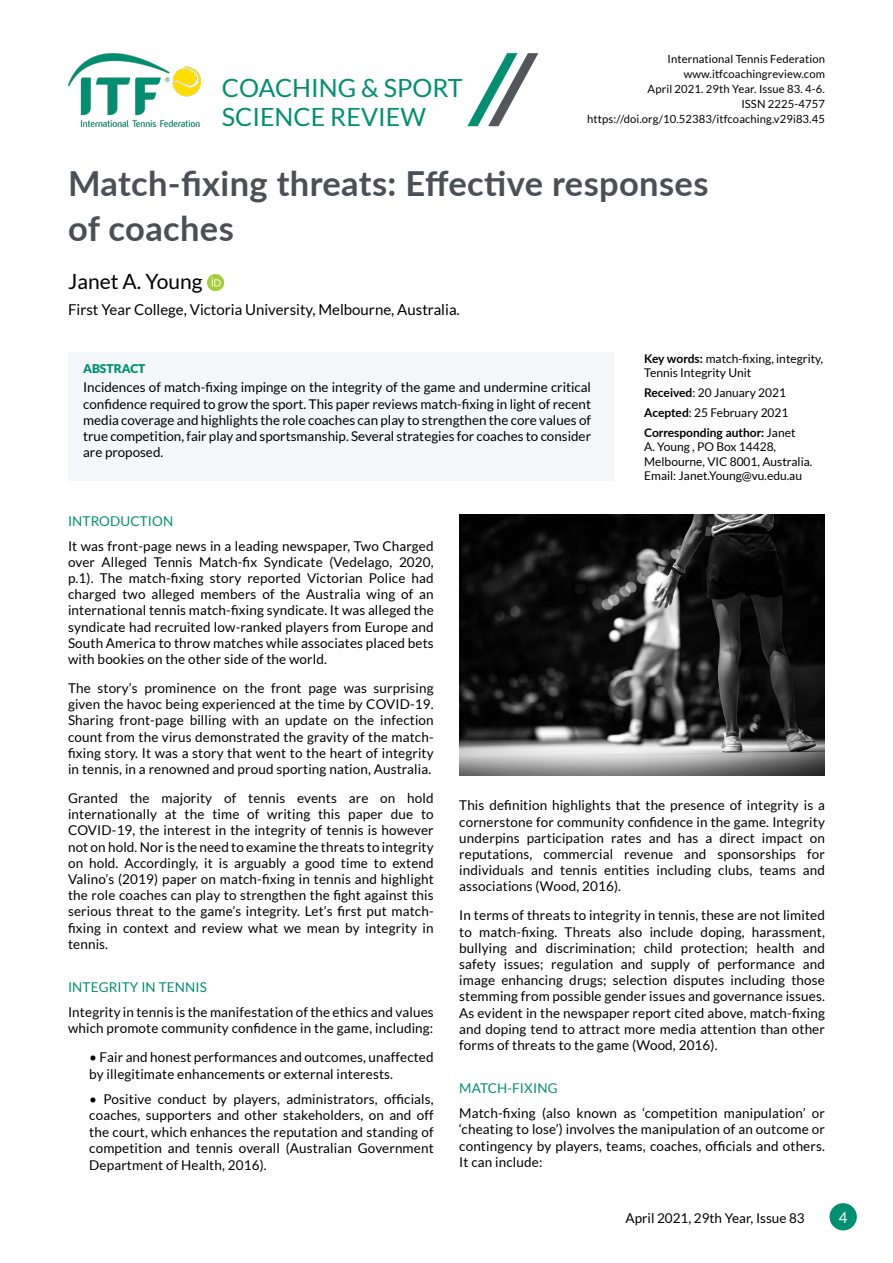
<style>
.page{position:relative;width:893px;height:1263px;background:#fff}
.page>*{position:absolute;margin:0;border:0;box-sizing:border-box;transform-origin:0 0}
.t1{font:700 34.5px/45px "Lato";letter-spacing:.01em;color:#4b5056}
.t2{font:25.05px/29px "Lato";color:#008f70}
.t3{font:21px "Lato";color:#000}
.t4{font:15px "Lato";color:#000}
.t5{font:15px "Lato";color:#fff}
.t6{font:13.5px/16.2px "Lato";letter-spacing:.01em;color:#000;text-align:justify}
.t7{font:13.5px "Lato";letter-spacing:.01em;color:#008f70}
.t8{font:13.35px/16px "Lato";color:#000;text-align:justify}
.t9{font:900 12.15px "Lato";color:#008f70}
.t10{font:12px/14.4px "Lato";color:#000}
.t11{font:700 12px/20px "Lato";color:#000}
.t12{font:11.25px/15px "Lato";letter-spacing:.01em;color:#000;text-align:right}
.s1{font-weight:700}
.s2{font-weight:400}
</style>
<div class="page">
<div style="left:829px;top:1203px;width:28px;height:27px;background:#008f70;border-radius:50%"></div>
<div style="left:68px;top:352px;width:546px;height:129px;background:#f4f7f9"></div>
<img style="left:207px;top:274px;width:16px;height:16px">
<img style="left:68px;top:53px;width:133px;height:73px">
<svg style="left:467px;top:53px;width:71px;height:73px"></svg>
<img style="left:459px;top:515px;width:366px;height:261px">
<h2 class="t2" style="left:222px;top:73px;width:242px">COACHING &amp; SPORT<br>SCIENCE REVIEW</h2>
<p class="t12" style="left:587px;top:51px;width:239px">International Tennis Federation www.itfcoachingreview.com<br>April 2021. 29th Year. Issue 83. 4-6.<br>ISSN 2225-4757 https://doi.org/10.52383/itfcoaching.v29i83.45</p>
<h1 class="t1" style="left:68px;top:159px;width:642px">Match-fixing threats: Effective responses of coaches</h1>
<h3 class="t3" style="left:68px;top:269px;width:136px">Janet A. Young</h3>
<p class="t4" style="left:68px;top:301px;width:393px">First Year College, Victoria University, Melbourne, Australia.</p>
<p class="t10" style="left:644px;top:351px;width:180px"><span class="s1">Key words:</span> match-fixing, integrity,<br>Tennis Integrity Unit</p>
<p class="t11" style="left:644px;top:382px;width:153px">Received<span class="s2">: 20 January 2021<br></span>Acepted<span class="s2">: 25 February 2021<br></span>Corresponding author: <span class="s2">Janet</span></p>
<p class="t10" style="left:644px;top:440px;width:170px">A. Young , PO Box 14428,<br>Melbourne, VIC 8001, Australia.<br>Email: Janet.Young@vu.edu.au</p>
<p class="t9" style="left:83px;top:361px;width:64px">ABSTRACT</p>
<p class="t8" style="left:83px;top:379px;width:509px">Incidences of match-fixing impinge on the integrity of the game and undermine critical confidence required to grow the sport. This paper reviews match-fixing in light of recent media coverage and highlights the role coaches can play to strengthen the core values of true competition, fair play and sportsmanship. Several strategies for coaches to consider are proposed.</p>
<p class="t7" style="left:68px;top:513px;width:107px">INTRODUCTION</p>
<p class="t6" style="left:68px;top:537px;width:367px">It was front-page news in a leading newspaper, Two Charged over Alleged Tennis Match-fix Syndicate (Vedelago, 2020, p.1). The match-fixing story reported Victorian Police had charged two alleged members of the Australia wing of an international tennis match-fixing syndicate. It was alleged the syndicate had recruited low-ranked players from Europe and South America to throw matches while associates placed bets with bookies on the other side of the world.</p>
<p class="t6" style="left:68px;top:680px;width:367px">The story’s prominence on the front page was surprising given the havoc being experienced at the time by COVID-19.<br>Sharing front-page billing with an update on the infection count from the virus demonstrated the gravity of the match&shy;fixing story. It was a story that went to the heart of integrity in tennis, in a renowned and proud sporting nation, Australia.</p>
<p class="t6" style="left:68px;top:790px;width:367px">Granted the majority of tennis events are on hold internationally at the time of writing this paper due to COVID-19, the interest in the integrity of tennis is however not on hold. Nor is the need to examine the threats to integrity on hold. Accordingly, it is arguably a good time to extend Valino’s (2019) paper on match-fixing in tennis and highlight the role coaches can play to strengthen the fight against this serious threat to the game’s integrity. Let’s first put match&shy;fixing in context and review what we mean by integrity in tennis.</p>
<p class="t7" style="left:68px;top:980px;width:140px">INTEGRITY IN TENNIS</p>
<p class="t6" style="left:68px;top:1004px;width:367px">Integrity in tennis is the manifestation of the ethics and values which promote community confidence in the game, including:</p>
<p class="t6" style="left:89px;top:1049px;width:346px">• Fair and honest performances and outcomes, unaffected by illegitimate enhancements or external interests.</p>
<p class="t6" style="left:89px;top:1091px;width:346px">• Positive conduct by players, administrators, officials, coaches, supporters and other stakeholders, on and off the court, which enhances the reputation and standing of competition and tennis overall (Australian Government Department of Health, 2016).</p>
<p class="t6" style="left:459px;top:797px;width:367px">This definition highlights that the presence of integrity is a cornerstone for community confidence in the game. Integrity underpins participation rates and has a direct impact on reputations, commercial revenue and sponsorships for individuals and tennis entities including clubs, teams and associations (Wood, 2016).</p>
<p class="t6" style="left:459px;top:907px;width:367px">In terms of threats to integrity in tennis, these are not limited to match-fixing. Threats also include doping, harassment, bullying and discrimination; child protection; health and safety issues; regulation and supply of performance and image enhancing drugs; selection disputes including those stemming from possible gender issues and governance issues.<br>As evident in the newspaper report cited above, match-fixing and doping tend to attract more media attention than other forms of threats to the game (Wood, 2016).</p>
<p class="t7" style="left:459px;top:1081px;width:100px">MATCH-FIXING</p>
<p class="t6" style="left:459px;top:1105px;width:367px">Match-fixing (also known as ‘competition manipulation’ or ‘cheating to lose’) involves the manipulation of an outcome or contingency by players, teams, coaches, officials and others.<br>It can include:</p>
<p class="t6" style="left:625px;top:1209px;width:181px">April 2021, 29th Year, Issue 83</p>
<p class="t5" style="left:839px;top:1209px;width:10px">4</p>
</div>
